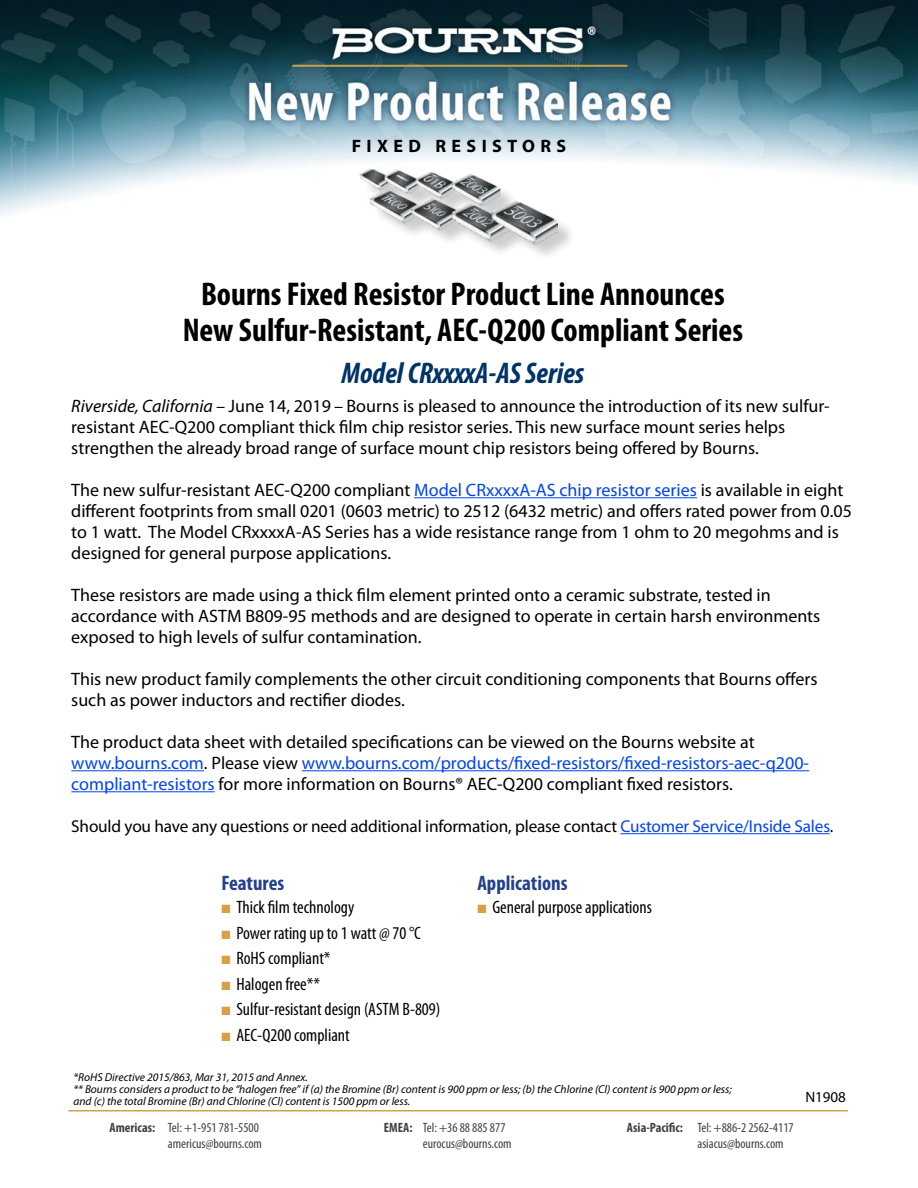
<style>
.page{position:relative;width:918px;height:1188px;background:#fff}
.page>*{position:absolute;margin:0;border:0;box-sizing:border-box;transform-origin:0 0}
.t1{font:700 condensed 33px/36px "Myriad Pro";color:#000;text-align:center}
.t2{font:italic 700 condensed 30px "Myriad Pro";color:#036}
.t3{font:700 condensed 21px "Myriad Pro";color:#25408f}
.t4{font:18px/21px "Myriad Pro";color:#000}
.t5{font:condensed 18px "Myriad Pro";color:#000}
.t6{font:700 18px "Myriad Pro";letter-spacing:.3em;color:#000}
.t7{font:17.25px "Myriad Pro";letter-spacing:-.01em;color:#000}
.t8{font:15px "Myriad Pro";color:#000}
.t9{font:condensed 13.5px "Myriad Pro";color:#414042}
.t10{font:italic 11.55px/12px "Myriad Pro";color:#000}
.s1{font-style:italic}
.s2{color:#0042f4}
.s3{color:#d8a044}
.s4{font-weight:700}
</style>
<div class="page">
<img style="left:0;top:0;width:918px;height:216px">
<hr style="left:414px;top:497px;width:283px;height:1px;background:#0042f4">
<hr style="left:71px;top:770px;width:133px;height:1px;background:#0042f4">
<hr style="left:302px;top:770px;width:507px;height:1px;background:#0042f4">
<hr style="left:71px;top:791px;width:144px;height:1px;background:#0042f4">
<hr style="left:620px;top:833px;width:210px;height:1px;background:#0042f4">
<hr style="left:68px;top:1110px;width:780px;height:2px;background:#d8a044">
<div style="left:362px;top:171px;width:214px;height:90px;background:#000;opacity:.2"></div>
<img style="left:338px;top:162px;width:219px;height:94px">
<p class="t6" style="left:352px;top:135px;width:216px">FIXED RESISTORS</p>
<h1 class="t1" style="left:183px;top:277px;width:562px">Bourns Fixed Resistor Product Line Announces<br>New Sulfur-Resistant, AEC-Q200 Compliant Series</h1>
<h2 class="t2" style="left:341px;top:358px;width:245px">Model CRxxxxA-AS Series</h2>
<p class="t4" style="left:71px;top:396px;width:760px"><span class="s1">Riverside, California –</span> June 14, 2019 <span class="s1">–</span> Bourns is pleased to announce the introduction of its new sulfur&shy;resistant AEC-Q200 compliant thick film chip resistor series. This new surface mount series helps strengthen the already broad range of surface mount chip resistors being offered by Bourns.</p>
<p class="t4" style="left:71px;top:480px;width:782px">The new sulfur-resistant AEC-Q200 compliant <span class="s2">Model CRxxxxA-AS chip resistor series</span> is available in eight different footprints from small 0201 (0603 metric) to 2512 (6432 metric) and offers rated power from 0.05 to 1 watt. The Model CRxxxxA-AS Series has a wide resistance range from 1 ohm to 20 megohms and is designed for general purpose applications.</p>
<p class="t4" style="left:71px;top:585px;width:751px">These resistors are made using a thick film element printed onto a ceramic substrate, tested in accordance with ASTM B809-95 methods and are designed to operate in certain harsh environments exposed to high levels of sulfur contamination.</p>
<p class="t4" style="left:71px;top:669px;width:748px">This new product family complements the other circuit conditioning components that Bourns offers such as power inductors and rectifier diodes.</p>
<p class="t4" style="left:71px;top:732px;width:739px">The product data sheet with detailed specifications can be viewed on the Bourns website at <span class="s2">www.bourns.com</span>. Please view <span class="s2">www.bourns.com/products/fixed-resistors/fixed-resistors-aec-q200- compliant-resistors</span> for more information on Bourns® AEC-Q200 compliant fixed resistors.</p>
<p class="t7" style="left:71px;top:817px;width:764px">Should you have any questions or need additional information, please contact <span class="s2">Customer Service/Inside Sales</span>.</p>
<p class="t3" style="left:221px;top:872px;width:64px">Features</p>
<p class="t5" style="left:221px;top:898px;width:134px"><span class="s3">■</span> Thick film technology</p>
<p class="t5" style="left:221px;top:923px;width:201px"><span class="s3">■</span> Power rating up to 1 watt @ 70 °C</p>
<p class="t5" style="left:221px;top:949px;width:111px"><span class="s3">■</span> RoHS compliant*</p>
<p class="t5" style="left:221px;top:974px;width:100px"><span class="s3">■</span> Halogen free**</p>
<p class="t5" style="left:221px;top:1000px;width:220px"><span class="s3">■</span> Sulfur-resistant design (ASTM B-809)</p>
<p class="t5" style="left:221px;top:1025px;width:130px"><span class="s3">■</span> AEC-Q200 compliant</p>
<p class="t3" style="left:477px;top:872px;width:92px">Applications</p>
<p class="t5" style="left:477px;top:898px;width:176px"><span class="s3">■</span> General purpose applications</p>
<p class="t10" style="left:73px;top:1071px;width:660px">*RoHS Directive 2015/863, Mar 31, 2015 and Annex.<br>** Bourns considers a product to be “halogen free” if (a) the Bromine (Br) content is 900 ppm or less; (b) the Chlorine (Cl) content is 900 ppm or less; and (c) the total Bromine (Br) and Chlorine (Cl) content is 1500 ppm or less.</p>
<p class="t9" style="left:110px;top:1120px;width:151px"><span class="s4">Americas:</span> Tel: +1-951 781-5500</p>
<p class="t9" style="left:384px;top:1120px;width:123px"><span class="s4">EMEA:</span> Tel: +36 88 885 877</p>
<p class="t9" style="left:627px;top:1120px;width:168px"><span class="s4">Asia-Pacific:</span> Tel: +886-2 2562-4117</p>
<p class="t9" style="left:168px;top:1137px;width:96px">americus@bourns.com</p>
<p class="t9" style="left:423px;top:1137px;width:90px">eurocus@bourns.com</p>
<p class="t9" style="left:697px;top:1137px;width:88px">asiacus@bourns.com</p>
<p class="t8" style="left:805px;top:1089px;width:42px">N1908</p>
</div>
